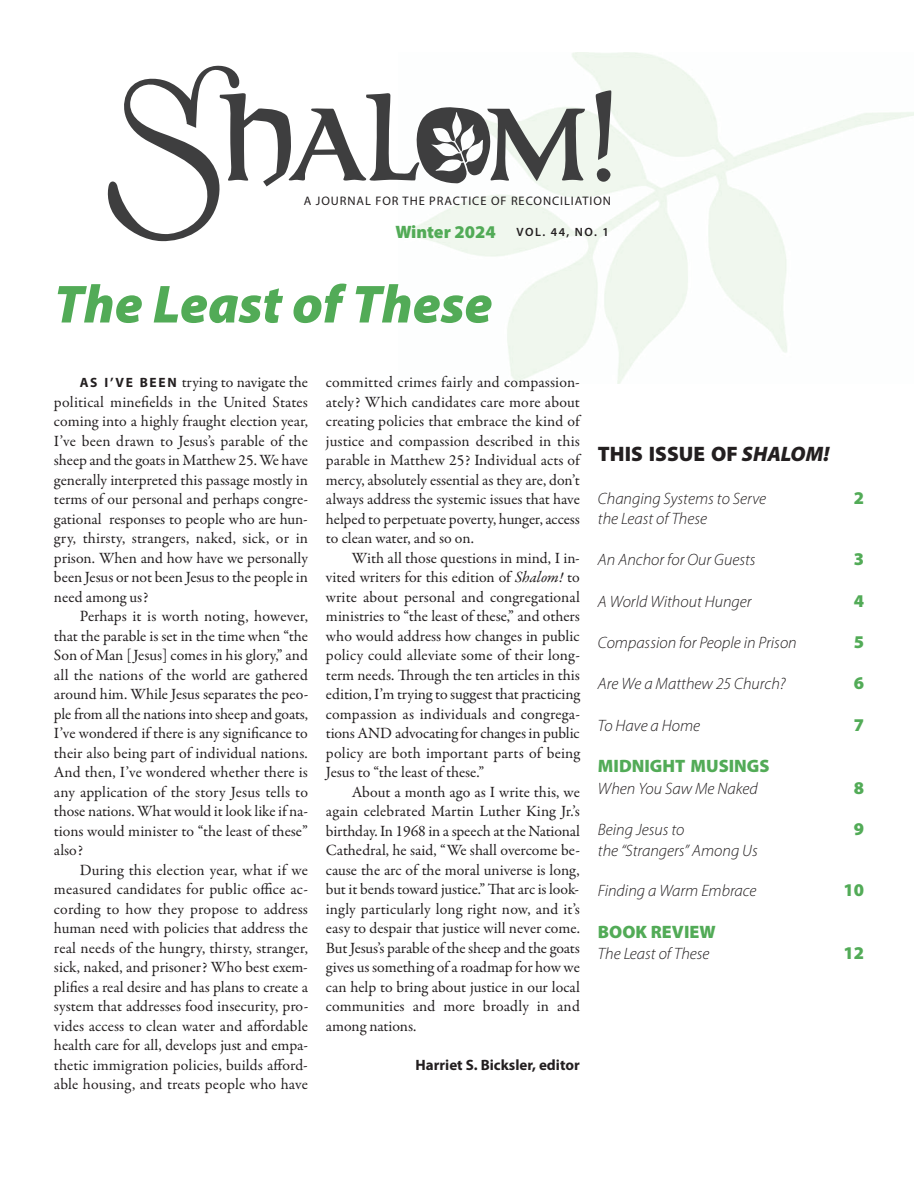
<style>
.page{position:relative;width:918px;height:1188px;background:#fff}
.page>*{position:absolute;margin:0;border:0;box-sizing:border-box;transform-origin:0 0}
.t1{font:italic 900 54px "Myriad Pro";color:#52ab57}
.t2{font:900 21px "Myriad Pro";color:#231f20}
.t3{font:900 18px "Myriad Pro";color:#52ab57}
.t4{font:italic 300 16.5px "Myriad Pro";color:#231f20}
.t5{font:15.75px/19.5px "Garamond Premr Pro";color:#231f20;text-align:justify}
.t6{font:700 15px "Myriad Pro";color:#231f20}
.t7{font:12.45px "Myriad Pro";letter-spacing:.075em;color:#231f20}
.t8{font:600 12px "Myriad Pro";letter-spacing:.125em;color:#231f20}
.s1{font-family:"Myriad Pro";font-weight:700;font-size:13.5px}
.s2{font-style:italic}
</style>
<div class="page">
<svg style="left:594px;top:90px;width:18px;height:70px"></svg>
<svg style="left:596px;top:168px;width:15px;height:14px"></svg>
<svg style="left:107px;top:65px;width:478px;height:177px"></svg>
<p class="t7" style="left:304px;top:194px;width:309px">A JOURNAL FOR THE PRACTICE OF RECONCILIATION</p>
<p class="t3" style="left:396px;top:221px;width:102px">Winter 2024</p>
<p class="t8" style="left:516px;top:225px;width:94px">VOL. 44, NO. 1</p>
<p class="t1" style="left:54px;top:272px;width:440px">The Least of These</p>
<p class="t5" style="left:54px;top:374px;width:256px;text-indent:26px"><span class="s1">AS I’VE BEEN</span> trying to navigate the political minefields in the United States coming into a highly fraught election year, I’ve been drawn to Jesus’s parable of the sheep and the goats in Matthew 25. We have generally interpreted this passage mostly in terms of our personal and perhaps congre&shy;gational responses to people who are hun&shy;gry, thirsty, strangers, naked, sick, or in prison. When and how have we personally been Jesus or not been Jesus to the people in need among us?</p>
<p class="t5" style="left:54px;top:608px;width:256px;text-indent:26px">Perhaps it is worth noting, however, that the parable is set in the time when “the Son of Man [Jesus] comes in his glory,” and all the nations of the world are gathered around him. While Jesus separates the peo&shy;ple from all the nations into sheep and goats, I’ve wondered if there is any significance to their also being part of individual nations.<br>And then, I’ve wondered whether there is any application of the story Jesus tells to those nations. What would it look like if na&shy;tions would minister to “the least of these” also?</p>
<p class="t5" style="left:54px;top:861px;width:256px;text-indent:26px">During this election year, what if we measured candidates for public office ac&shy;cording to how they propose to address human need with policies that address the real needs of the hungry, thirsty, stranger, sick, naked, and prisoner? Who best exem&shy;plifies a real desire and has plans to create a system that addresses food insecurity, pro&shy;vides access to clean water and affordable health care for all, develops just and empa&shy;thetic immigration policies, builds afford&shy;able housing, and treats people who have</p>
<p class="t5" style="left:326px;top:374px;width:255px">committed crimes fairly and compassion&shy;ately? Which candidates care more about creating policies that embrace the kind of justice and compassion described in this parable in Matthew 25? Individual acts of mercy, absolutely essential as they are, don’t always address the systemic issues that have helped to perpetuate poverty, hunger, access to clean water, and so on.</p>
<p class="t5" style="left:326px;top:549px;width:256px;text-indent:26px">With all those questions in mind, I in&shy;vited writers for this edition of <span class="s2">Shalom!</span> to write about personal and congregational ministries to “the least of these,” and others who would address how changes in public policy could alleviate some of their long&shy;term needs. Through the ten articles in this edition, I’m trying to suggest that practicing compassion as individuals and congrega&shy;tions AND advocating for changes in public policy are both important parts of being Jesus to “the least of these.”</p>
<p class="t5" style="left:326px;top:783px;width:256px;text-indent:26px">About a month ago as I write this, we again celebrated Martin Luther King Jr.’s birthday. In 1968 in a speech at the National Cathedral, he said, “We shall overcome be&shy;cause the arc of the moral universe is long, but it bends toward justice.” That arc is look&shy;ingly particularly long right now, and it’s easy to despair that justice will never come.<br>But Jesus’s parable of the sheep and the goats gives us something of a roadmap for how we can help to bring about justice in our local communities and more broadly in and among nations.</p>
<p class="t6" style="left:416px;top:1059px;width:166px">Harriet S. Bicksler, editor</p>
<p class="t2" style="left:598px;top:442px;width:233px">THIS ISSUE OF <span class="s2">SHALOM!</span></p>
<p class="t4" style="left:598px;top:492px;width:170px">Changing Systems to Serve</p>
<p class="t3" style="left:854px;top:487px;width:12px">2</p>
<p class="t4" style="left:598px;top:513px;width:111px">the Least of These</p>
<p class="t4" style="left:598px;top:553px;width:159px">An Anchor for Our Guests</p>
<p class="t3" style="left:854px;top:548px;width:12px">3</p>
<p class="t4" style="left:598px;top:595px;width:155px">A World Without Hunger</p>
<p class="t3" style="left:854px;top:590px;width:12px">4</p>
<p class="t4" style="left:598px;top:636px;width:200px">Compassion for People in Prison</p>
<p class="t3" style="left:854px;top:631px;width:12px">5</p>
<p class="t4" style="left:598px;top:678px;width:189px">Are We a Matthew 25 Church?</p>
<p class="t3" style="left:854px;top:673px;width:12px">6</p>
<p class="t4" style="left:598px;top:719px;width:104px">To Have a Home</p>
<p class="t3" style="left:854px;top:714px;width:12px">7</p>
<p class="t3" style="left:598px;top:755px;width:173px">MIDNIGHT MUSINGS</p>
<p class="t4" style="left:598px;top:782px;width:161px">When You Saw Me Naked</p>
<p class="t3" style="left:854px;top:777px;width:12px">8</p>
<p class="t4" style="left:598px;top:823px;width:88px">Being Jesus to</p>
<p class="t3" style="left:854px;top:818px;width:12px">9</p>
<p class="t4" style="left:598px;top:844px;width:161px">the “Strangers” Among Us</p>
<p class="t4" style="left:598px;top:885px;width:160px">Finding a Warm Embrace</p>
<p class="t3" style="left:843px;top:880px;width:22px">10</p>
<p class="t3" style="left:598px;top:921px;width:119px">BOOK REVIEW</p>
<p class="t4" style="left:598px;top:948px;width:113px">The Least of These</p>
<p class="t3" style="left:843px;top:943px;width:22px">12</p>
</div>
